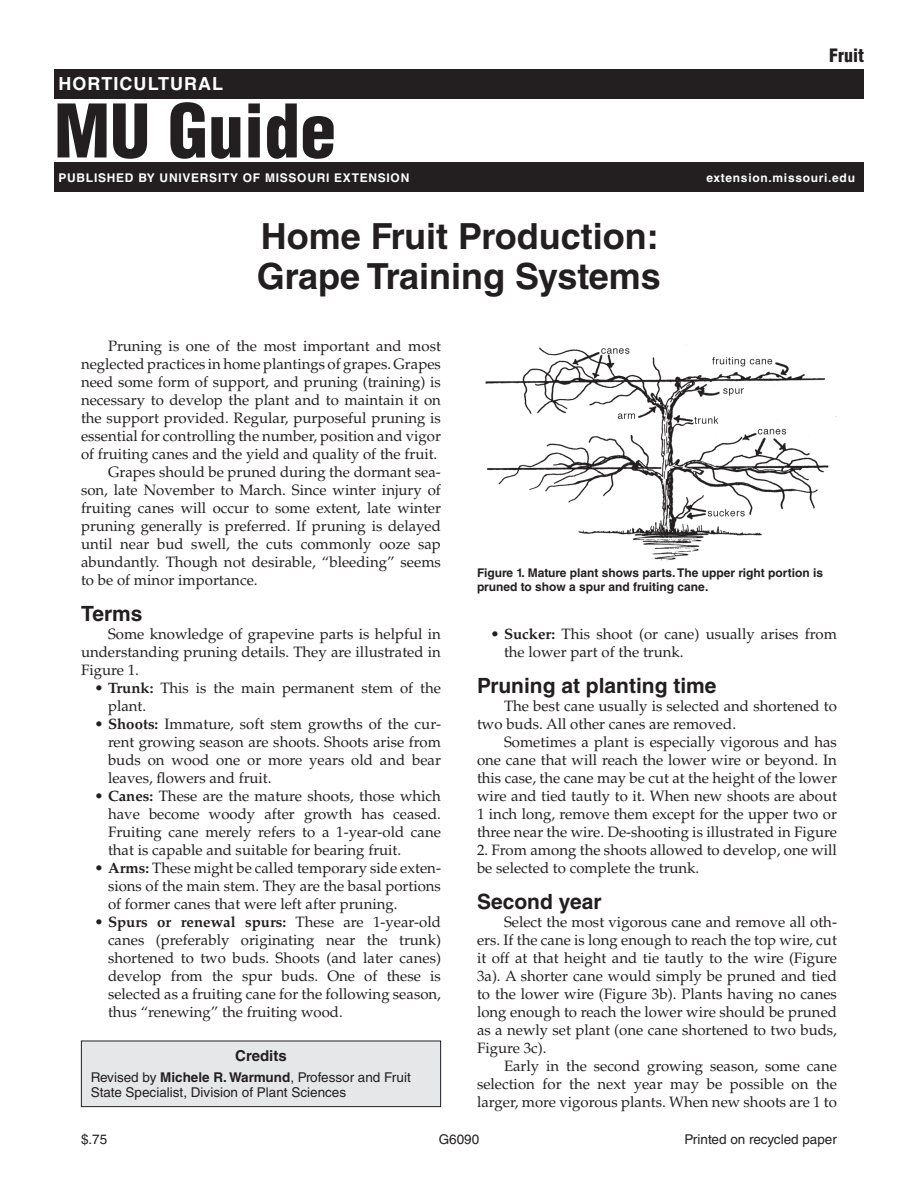
<style>
.page{position:relative;width:918px;height:1188px;background:#fff}
.page>*{position:absolute;margin:0;border:0;box-sizing:border-box;transform-origin:0 0}
.t1{font:900 condensed 72px "Helvetica LT Std";color:#231f20}
.t2{font:700 36px/40.2px "Helvetica LT Std";color:#231f20}
.t3{font:700 21px "Helvetica LT Std";color:#231f20}
.t4{font:700 18px "Helvetica LT Std";letter-spacing:.06em;color:#fff}
.t5{font:900 condensed 18px "Helvetica LT Std";color:#231f20}
.t6{font:15px/18px "Palatino LT Std";color:#231f20;text-align:justify}
.t7{font:700 15px "Helvetica LT Std";color:#231f20}
.t8{font:13.5px/15px "Helvetica LT Std";color:#231f20}
.t9{font:700 12px/13.5px "Helvetica LT Std";color:#231f20}
.t10{font:700 12px "Helvetica LT Std";letter-spacing:.06em;color:#fff}
.s1{font-weight:700}
</style>
<div class="page">
<div style="left:54px;top:69px;width:810px;height:30px;background:#231f20"></div>
<div style="left:54px;top:163px;width:810px;height:29px;background:#231f20"></div>
<div style="left:81px;top:1041px;width:360px;height:66px;background:#e6e7e9"></div>
<div style="left:81px;top:1041px;width:360px;height:66px;border:1px solid #231f20"></div>
<img style="left:485px;top:344px;width:352px;height:217px">
<p class="t4" style="left:58px;top:73px;width:166px">HORTICULTURAL</p>
<h1 class="t1" style="left:54px;top:85px;width:284px">MU Guide</h1>
<p class="t5" style="left:829px;top:44px;width:36px">Fruit</p>
<p class="t10" style="left:58px;top:170px;width:352px">PUBLISHED BY UNIVERSITY OF MISSOURI EXTENSION</p>
<p class="t10" style="left:706px;top:170px;width:150px">extension.missouri.edu</p>
<h2 class="t2" style="left:257px;top:216px;width:406px">Home Fruit Production:<br>Grape Training Systems</h2>
<p class="t6" style="left:108px;top:337px;width:334px">Pruning is one of the most important and most</p>
<p class="t6" style="left:81px;top:355px;width:361px">neglected practices in home plantings of grapes. Grapes</p>
<p class="t6" style="left:81px;top:373px;width:362px">need some form of support, and pruning (training) is</p>
<p class="t6" style="left:81px;top:391px;width:361px">necessary to develop the plant and to maintain it on</p>
<p class="t6" style="left:81px;top:409px;width:362px">the support provided. Regular, purposeful pruning is</p>
<p class="t6" style="left:81px;top:427px;width:361px">essential for controlling the number, position and vigor</p>
<p class="t6" style="left:81px;top:445px;width:358px">of fruiting canes and the yield and quality of the fruit.</p>
<p class="t6" style="left:108px;top:463px;width:334px">Grapes should be pruned during the dormant sea-</p>
<p class="t6" style="left:81px;top:481px;width:361px">son, late November to March. Since winter injury of</p>
<p class="t6" style="left:81px;top:499px;width:362px">fruiting canes will occur to some extent, late winter</p>
<p class="t6" style="left:81px;top:517px;width:362px">pruning generally is preferred. If pruning is delayed</p>
<p class="t6" style="left:81px;top:535px;width:361px">until near bud swell, the cuts commonly ooze sap</p>
<p class="t6" style="left:81px;top:553px;width:361px">abundantly. Though not desirable, “bleeding” seems</p>
<p class="t6" style="left:81px;top:571px;width:178px">to be of minor importance.</p>
<h3 class="t3" style="left:81px;top:601px;width:63px">Terms</h3>
<p class="t6" style="left:81px;top:625px;width:362px;text-indent:27px">Some knowledge of grapevine parts is helpful in understanding pruning details. They are illustrated in Figure 1.</p>
<p class="t6" style="left:108px;top:679px;width:334px;text-indent:-14px">• <span class="s1">Trunk:</span> This is the main permanent stem of the plant.</p>
<p class="t6" style="left:108px;top:715px;width:334px;text-indent:-14px">• <span class="s1">Shoots:</span> Immature, soft stem growths of the cur&shy;rent growing season are shoots. Shoots arise from buds on wood one or more years old and bear leaves, flowers and fruit.</p>
<p class="t6" style="left:108px;top:787px;width:335px;text-indent:-14px">• <span class="s1">Canes:</span> These are the mature shoots, those which have become woody after growth has ceased.<br>Fruiting cane merely refers to a 1-year-old cane that is capable and suitable for bearing fruit.</p>
<p class="t6" style="left:108px;top:859px;width:335px;text-indent:-14px">• <span class="s1">Arms:</span> These might be called temporary side exten&shy;sions of the main stem. They are the basal portions of former canes that were left after pruning.</p>
<p class="t6" style="left:108px;top:913px;width:335px;text-indent:-14px">• <span class="s1">Spurs or renewal spurs:</span> These are 1-year-old canes (preferably originating near the trunk) shortened to two buds. Shoots (and later canes) develop from the spur buds. One of these is selected as a fruiting cane for the following season, thus “renewing” the fruiting wood.</p>
<p class="t7" style="left:235px;top:1047px;width:53px">Credits</p>
<p class="t8" style="left:91px;top:1070px;width:322px">Revised by <span class="s1">Michele R. Warmund</span>, Professor and Fruit<br>State Specialist, Division of Plant Sciences</p>
<p class="t9" style="left:477px;top:566px;width:348px">Figure 1. Mature plant shows parts. The upper right portion is pruned to show a spur and fruiting cane.</p>
<p class="t6" style="left:504px;top:625px;width:335px;text-indent:-14px">• <span class="s1">Sucker:</span> This shoot (or cane) usually arises from the lower part of the trunk.</p>
<h3 class="t3" style="left:477px;top:673px;width:241px">Pruning at planting time</h3>
<p class="t6" style="left:477px;top:697px;width:361px;text-indent:27px">The best cane usually is selected and shortened to two buds. All other canes are removed.</p>
<p class="t6" style="left:477px;top:733px;width:362px;text-indent:27px">Sometimes a plant is especially vigorous and has one cane that will reach the lower wire or beyond. In this case, the cane may be cut at the height of the lower wire and tied tautly to it. When new shoots are about 1 inch long, remove them except for the upper two or three near the wire. De-shooting is illustrated in Figure</p>
<p class="t6" style="left:477px;top:841px;width:361px">2. From among the shoots allowed to develop, one will be selected to complete the trunk.</p>
<h3 class="t3" style="left:477px;top:889px;width:126px">Second year</h3>
<p class="t6" style="left:477px;top:913px;width:362px;text-indent:27px">Select the most vigorous cane and remove all oth&shy;ers. If the cane is long enough to reach the top wire, cut it off at that height and tie tautly to the wire (Figure 3a). A shorter cane would simply be pruned and tied to the lower wire (Figure 3b). Plants having no canes long enough to reach the lower wire should be pruned as a newly set plant (one cane shortened to two buds, Figure 3c).</p>
<p class="t6" style="left:477px;top:1057px;width:362px;text-indent:27px">Early in the second growing season, some cane selection for the next year may be possible on the larger, more vigorous plants. When new shoots are 1 to</p>
<p class="t8" style="left:81px;top:1132px;width:28px">$.75</p>
<p class="t8" style="left:439px;top:1132px;width:42px">G6090</p>
<p class="t8" style="left:685px;top:1132px;width:154px">Printed on recycled paper</p>
</div>
